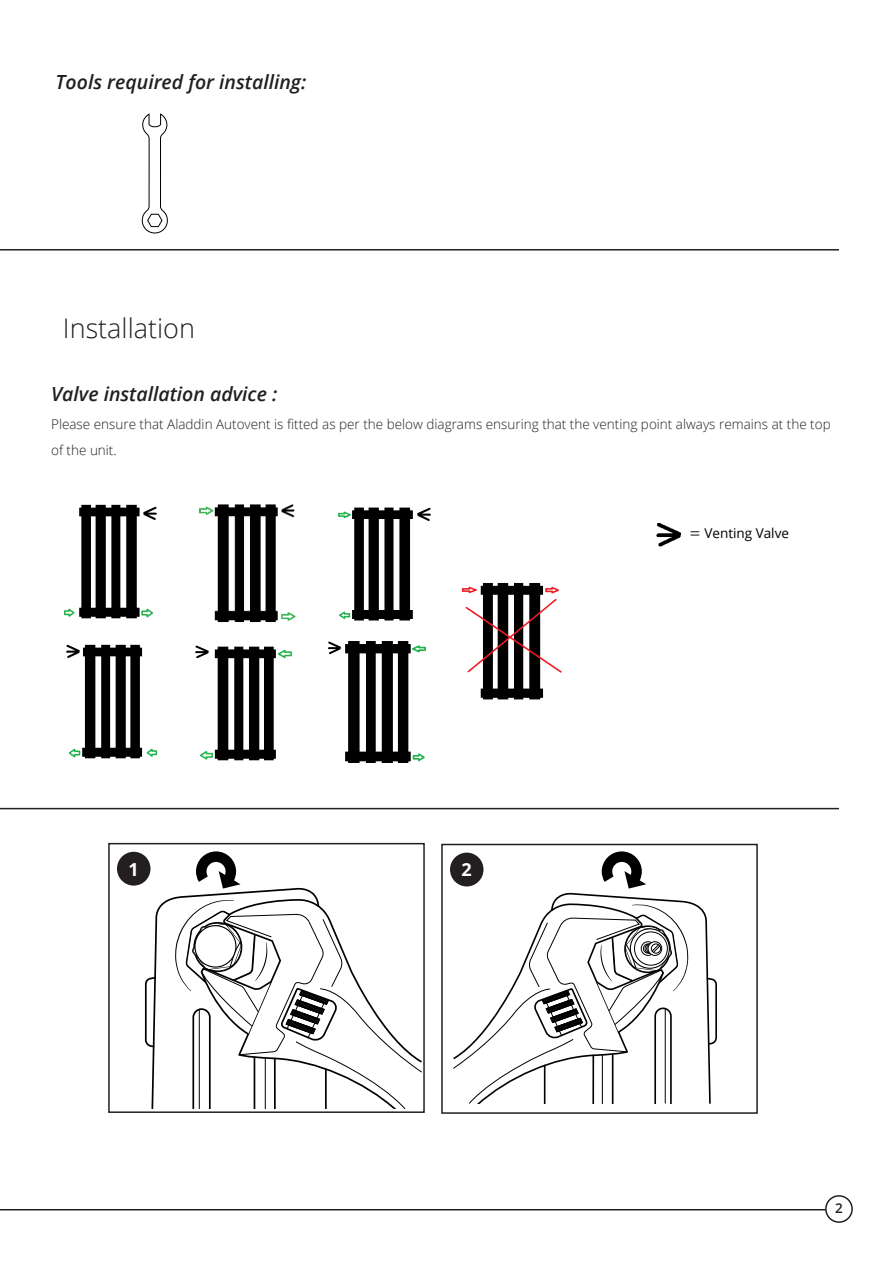
<style>
.page{position:relative;width:893px;height:1263px;background:#fff}
.page>*{position:absolute;margin:0;border:0;box-sizing:border-box;transform-origin:0 0}
.Content_Section{font:300 27px "Open Sans";color:#231f20}
.t1{font:italic 600 19.5px "Open Sans";color:#231f20}
.t2{font:700 18px "Open Sans";color:#fff}
.t3{font:300 13.5px/25.7px "Open Sans";color:#231f20}
.t4{font:13.5px "Open Sans";color:#000}
.t5{font:600 13.5px "Open Sans";color:#231f20}
.s1{font-family:"Minion Pro";font-size:18px}
</style>
<div class="page">
<hr style="left:0;top:1209px;width:826px;height:1px;background:#231f20">
<div style="left:825px;top:1195px;width:28px;height:28px;border:2px solid #231f20;border-radius:50%"></div>
<hr style="left:0;top:808px;width:839px;height:1px;background:#231f20">
<hr style="left:0;top:249px;width:839px;height:2px;background:#231f20">
<img style="left:64px;top:504px;width:90px;height:115px">
<img style="left:68px;top:644px;width:90px;height:115px">
<img style="left:199px;top:646px;width:93px;height:115px">
<img style="left:461px;top:583px;width:101px;height:117px">
<img style="left:338px;top:507px;width:75px;height:114px">
<img style="left:345px;top:641px;width:81px;height:122px">
<img style="left:66px;top:644px;width:16px;height:16px">
<img style="left:195px;top:645px;width:17px;height:15px">
<img style="left:141px;top:504px;width:16px;height:18px">
<img style="left:417px;top:507px;width:14px;height:14px">
<img style="left:327px;top:641px;width:14px;height:13px">
<img style="left:656px;top:523px;width:25px;height:24px">
<img style="left:199px;top:504px;width:97px;height:118px">
<div style="left:441px;top:844px;width:317px;height:270px;border:2px solid #231f20"></div>
<div style="left:450px;top:853px;width:33px;height:33px;background:#231f20;border-radius:50%"></div>
<div style="left:108px;top:843px;width:317px;height:270px;border:2px solid #231f20"></div>
<div style="left:117px;top:852px;width:33px;height:34px;background:#231f20;border-radius:50%"></div>
<svg style="left:144px;top:851px;width:277px;height:258px"></svg>
<svg style="left:454px;top:851px;width:263px;height:252px"></svg>
<svg style="left:142px;top:114px;width:26px;height:119px"></svg>
<h2 class="t1" style="left:56px;top:68px;width:252px">Tools required for installing:</h2>
<p class="Content_Section" style="left:63px;top:309px;width:134px">Installation</p>
<p class="t1" style="left:51px;top:381px;width:228px">Valve installation advice :</p>
<p class="t3" style="left:51px;top:411px;width:781px">Please ensure that Aladdin Autovent is fitted as per the below diagrams ensuring that the venting point always remains at the top of the unit.</p>
<h3 class="t2" style="left:129px;top:856px;width:12px">1</h3>
<h3 class="t2" style="left:462px;top:857px;width:12px">2</h3>
<p class="t4" style="left:690px;top:524px;width:101px"><span class="s1">=</span> Venting Valve</p>
<p class="t5" style="left:835px;top:1199px;width:9px">2</p>
</div>
